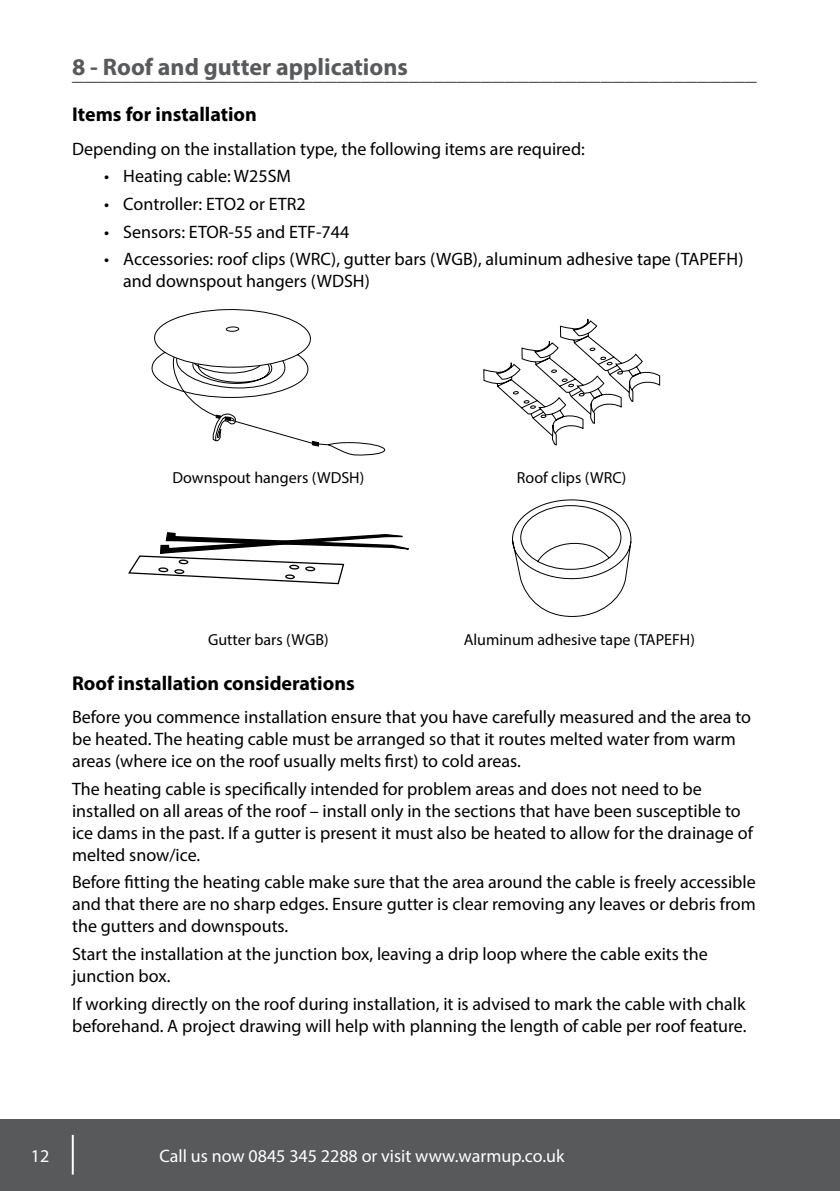
<style>
.page{position:relative;width:840px;height:1191px;background:#fff}
.page>*{position:absolute;margin:0;border:0;box-sizing:border-box;transform-origin:0 0}
.t1{font:700 24px "Myriad Pro";color:#58595b}
.t2{font:700 20px "Myriad Pro";color:#000}
.t3{font:18px/22px "Myriad Pro";color:#000}
.t4{font:18px "Myriad Pro";color:#fff}
.t5{font:16px "Myriad Pro";color:#000}
</style>
<div class="page">
<div style="left:0;top:1120px;width:839px;height:71px;background:#58595b"></div>
<hr style="left:72px;top:1134px;width:2px;height:40px;background:#fff">
<svg style="left:151px;top:309px;width:234px;height:147px"></svg>
<svg style="left:483px;top:319px;width:177px;height:127px"></svg>
<svg style="left:128px;top:532px;width:281px;height:53px"></svg>
<svg style="left:512px;top:499px;width:119px;height:118px"></svg>
<h1 class="t1" style="left:72px;top:51px;width:337px">8 - Roof and gutter applications</h1>
<h1 class="t1" style="left:72px;top:57px;width:685px">_________________________________________________________</h1>
<p class="t2" style="left:72px;top:102px;width:186px">Items for installation</p>
<p class="t3" style="left:72px;top:137px;width:514px">Depending on the installation type, the following items are required:</p>
<p class="t3" style="left:104px;top:165px;width:188px">• Heating cable: W25SM</p>
<p class="t3" style="left:104px;top:193px;width:203px">• Controller: ETO2 or ETR2</p>
<p class="t3" style="left:104px;top:220px;width:246px">• Sensors: ETOR-55 and ETF-744</p>
<p class="t3" style="left:123px;top:248px;width:621px;text-indent:-19px">• Accessories: roof clips (WRC), gutter bars (WGB), aluminum adhesive tape (TAPEFH) and downspout hangers (WDSH)</p>
<p class="t5" style="left:172px;top:468px;width:193px">Downspout hangers (WDSH)</p>
<p class="t5" style="left:516px;top:468px;width:111px">Roof clips (WRC)</p>
<p class="t5" style="left:208px;top:630px;width:122px">Gutter bars (WGB)</p>
<p class="t5" style="left:463px;top:630px;width:233px">Aluminum adhesive tape (TAPEFH)</p>
<p class="t2" style="left:72px;top:670px;width:284px">Roof installation considerations</p>
<p class="t3" style="left:72px;top:705px;width:680px">Before you commence installation ensure that you have carefully measured and the area to be heated. The heating cable must be arranged so that it routes melted water from warm areas (where ice on the roof usually melts first) to cold areas.</p>
<p class="t3" style="left:72px;top:777px;width:682px">The heating cable is specifically intended for problem areas and does not need to be installed on all areas of the roof – install only in the sections that have been susceptible to ice dams in the past. If a gutter is present it must also be heated to allow for the drainage of melted snow/ice.</p>
<p class="t3" style="left:72px;top:871px;width:685px;text-align:justify">Before fitting the heating cable make sure that the area around the cable is freely accessible and that there are no sharp edges. Ensure gutter is clear removing any leaves or debris from the gutters and downspouts.</p>
<p class="t3" style="left:72px;top:942px;width:637px">Start the installation at the junction box, leaving a drip loop where the cable exits the junction box.</p>
<p class="t3" style="left:72px;top:992px;width:675px">If working directly on the roof during installation, it is advised to mark the cable with chalk beforehand. A project drawing will help with planning the length of cable per roof feature.</p>
<p class="t4" style="left:31px;top:1145px;width:20px">12</p>
<p class="t4" style="left:159px;top:1144px;width:406px">Call us now 0845 345 2288 or visit www.warmup.co.uk</p>
</div>
